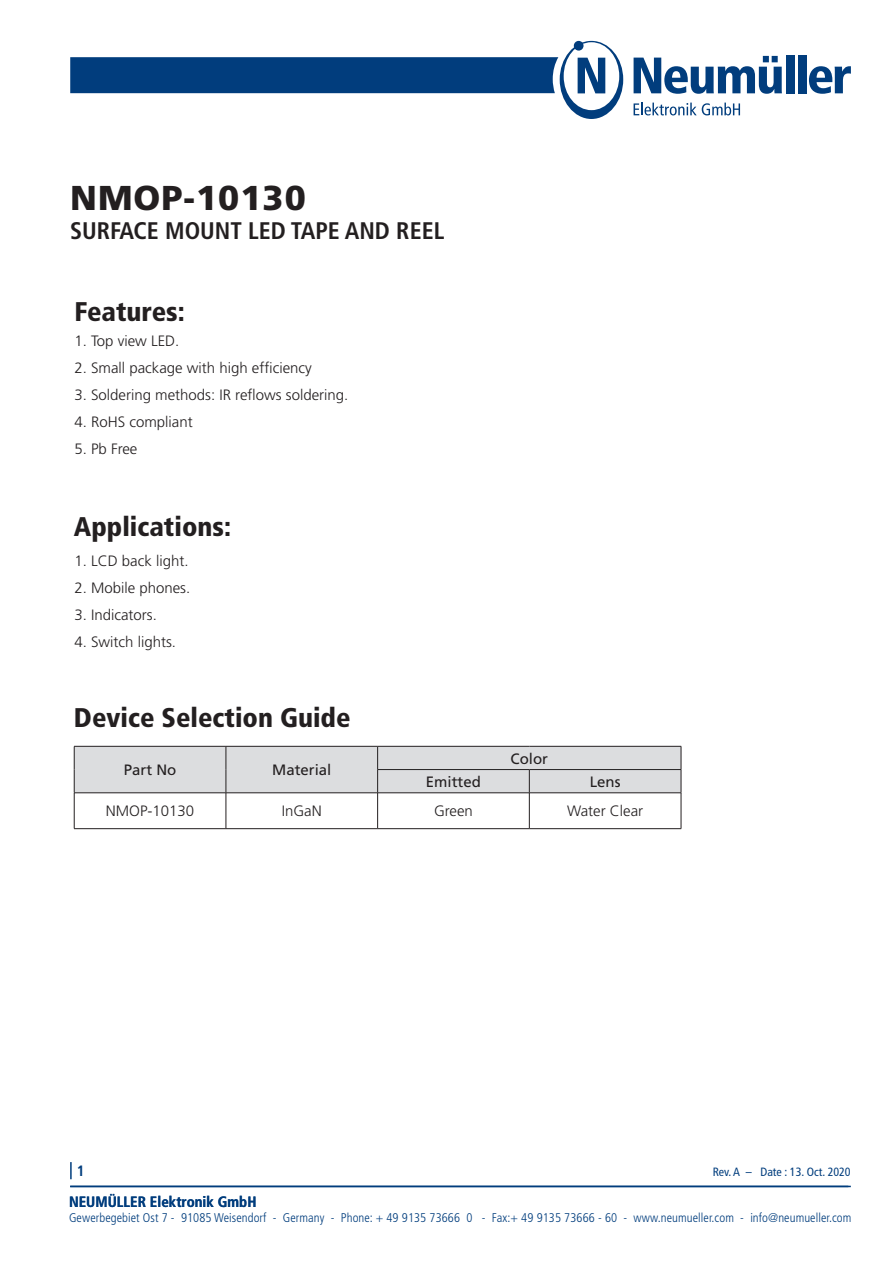
<style>
.page{position:relative;width:893px;height:1263px;background:#fff}
.page>*{position:absolute;margin:0;border:0;box-sizing:border-box;transform-origin:0 0}
.t1{font:900 34.5px "Frutiger LT";letter-spacing:.03em;color:#231f20}
.t2{font:900 condensed 27px "Frutiger LT";color:#231f20}
.t3{font:700 condensed 24px "Frutiger LT";color:#231f20}
.t4{font:300 15px "Frutiger LT";color:#231f20}
.t5{font:15px "Frutiger LT";color:#231f20}
.t6{font:700 condensed 15px "Frutiger LT";color:#013d7d}
.t7{font:300 condensed 12.6px "Frutiger LT";letter-spacing:.005em;color:#013d7d}
.t8{font:condensed 12px "Frutiger LT";color:#013d7d}
</style>
<div class="page">
<hr style="left:70px;top:1186px;width:781px;height:1px;background:#013d7d">
<svg style="left:634px;top:103px;width:106px;height:12px"></svg>
<svg style="left:634px;top:56px;width:148px;height:38px"></svg>
<div style="left:786px;top:55px;width:8px;height:38px;background:#013d7d"></div>
<div style="left:798px;top:55px;width:8px;height:38px;background:#013d7d"></div>
<svg style="left:809px;top:66px;width:42px;height:28px"></svg>
<svg style="left:70px;top:41px;width:553px;height:78px"></svg>
<div style="left:574px;top:41px;width:9px;height:10px;background:#013d7d;border-radius:50%"></div>
<svg style="left:70px;top:1162px;width:2px;height:17px"></svg>
<div style="left:64px;top:100px;width:253px;height:49px;background:#fff"></div>
<div style="left:74px;top:746px;width:608px;height:47px;background:#dcdddf"></div>
<hr style="left:74px;top:792px;width:152px;height:1px;background:#231f20">
<hr style="left:74px;top:793px;width:1px;height:35px;background:#231f20">
<hr style="left:226px;top:792px;width:152px;height:1px;background:#231f20">
<hr style="left:226px;top:793px;width:1px;height:35px;background:#231f20">
<hr style="left:378px;top:792px;width:151px;height:1px;background:#231f20">
<hr style="left:377px;top:793px;width:1px;height:35px;background:#231f20">
<hr style="left:529px;top:792px;width:152px;height:1px;background:#231f20">
<hr style="left:529px;top:793px;width:1px;height:35px;background:#231f20">
<hr style="left:681px;top:793px;width:1px;height:35px;background:#231f20">
<hr style="left:74px;top:828px;width:152px;height:1px;background:#231f20">
<hr style="left:226px;top:828px;width:152px;height:1px;background:#231f20">
<hr style="left:378px;top:828px;width:151px;height:1px;background:#231f20">
<hr style="left:529px;top:828px;width:152px;height:1px;background:#231f20">
<h1 class="t1" style="left:70px;top:177px;width:237px">NMOP-10130</h1>
<h3 class="t3" style="left:70px;top:217px;width:376px">SURFACE MOUNT LED TAPE AND REEL</h3>
<h2 class="t2" style="left:74px;top:295px;width:112px">Features:</h2>
<p class="t4" style="left:74px;top:332px;width:107px">1. Top view LED.</p>
<p class="t4" style="left:74px;top:359px;width:239px">2. Small package with high efficiency</p>
<p class="t4" style="left:74px;top:386px;width:275px">3. Soldering methods: IR reflows soldering.</p>
<p class="t4" style="left:74px;top:413px;width:120px">4. RoHS compliant</p>
<p class="t4" style="left:74px;top:440px;width:65px">5. Pb Free</p>
<h2 class="t2" style="left:74px;top:510px;width:159px">Applications:</h2>
<p class="t4" style="left:74px;top:552px;width:116px">1. LCD back light.</p>
<p class="t4" style="left:74px;top:579px;width:117px">2. Mobile phones.</p>
<p class="t4" style="left:74px;top:606px;width:84px">3. Indicators.</p>
<p class="t4" style="left:74px;top:633px;width:103px">4. Switch lights.</p>
<h2 class="t2" style="left:74px;top:701px;width:278px">Device Selection Guide</h2>
<p class="t5" style="left:124px;top:761px;width:54px">Part No</p>
<p class="t5" style="left:272px;top:761px;width:61px">Material</p>
<p class="t5" style="left:511px;top:749px;width:39px">Color</p>
<p class="t5" style="left:426px;top:773px;width:57px">Emitted</p>
<p class="t5" style="left:590px;top:773px;width:32px">Lens</p>
<p class="t4" style="left:106px;top:803px;width:90px">NMOP-10130</p>
<p class="t4" style="left:282px;top:803px;width:42px">InGaN</p>
<p class="t4" style="left:434px;top:803px;width:40px">Green</p>
<p class="t4" style="left:567px;top:803px;width:78px">Water Clear</p>
<p class="t6" style="left:77px;top:1162px;width:9px">1</p>
<p class="t8" style="left:713px;top:1165px;width:139px">Rev. A – Date : 13. Oct. 2020</p>
<p class="t6" style="left:69px;top:1192px;width:189px">NEUMÜLLER Elektronik GmbH</p>
<p class="t7" style="left:69px;top:1211px;width:784px">Gewerbegebiet Ost 7 - 91085 Weisendorf - Germany - Phone: + 49 9135 73666 0 - Fax:+ 49 9135 73666 - 60 - www.neumueller.com - info@neumueller.com</p>
</div>
